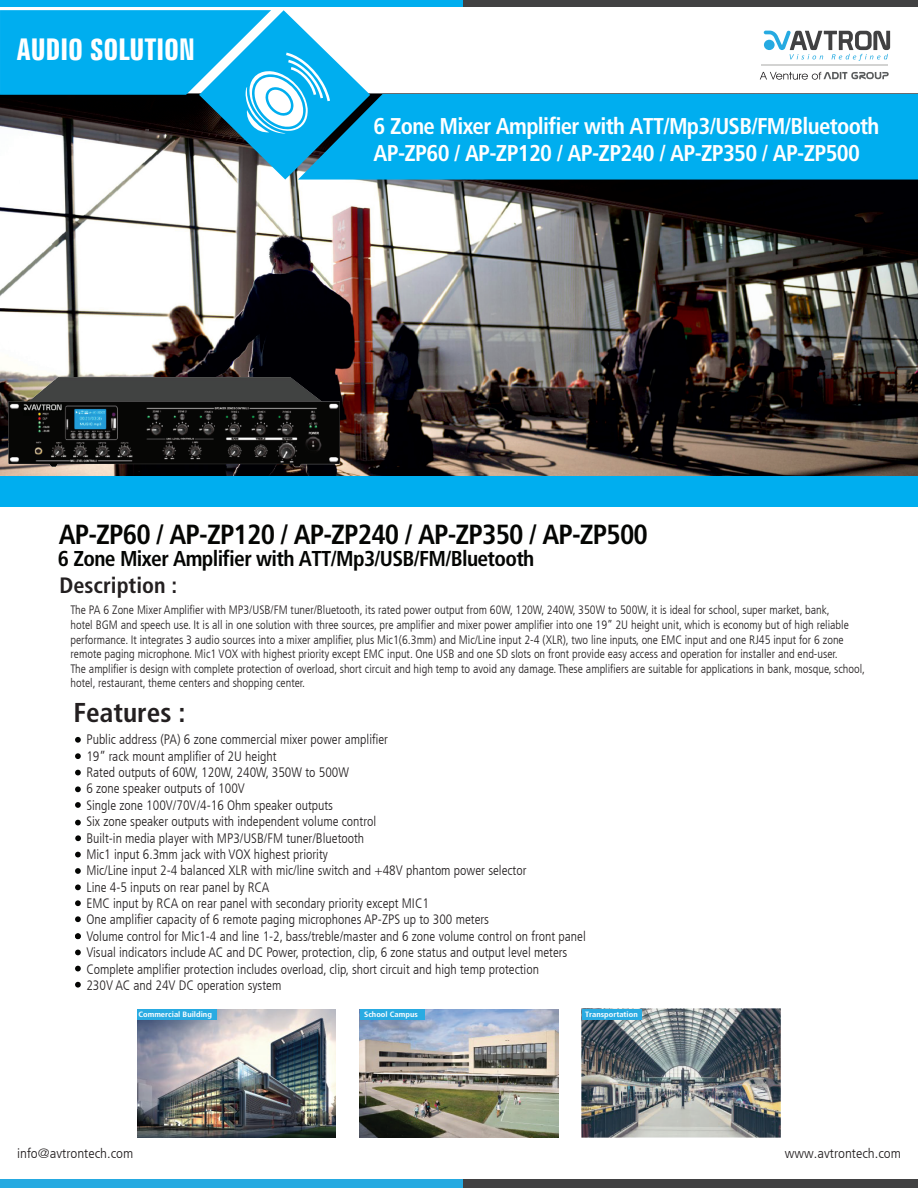
<style>
.page{position:relative;width:918px;height:1188px;background:#fff}
.page>*{position:absolute;margin:0;border:0;box-sizing:border-box;transform-origin:0 0}
.t1{font:700 extra-condensed 30px "Zurich BT";color:#fff}
.t2{font:700 condensed 27.6px "Frutiger LT Com";letter-spacing:-.03em;color:#040503}
.t3{font:700 condensed 27.3px "Frutiger LT Com";color:#231f20}
.t4{font:700 condensed 22.8px/27.5px "Frutiger LT Com";letter-spacing:-.03em;color:#fff}
.t5{font:700 condensed 22.2px "Frutiger LT Com";color:#231f20}
.t6{font:700 condensed 21.45px "Frutiger LT Com";letter-spacing:-.03em;color:#040503}
.t7{font:300 condensed 13.65px/16.4px "Frutiger LT Com";color:#231f20}
.t8{font:300 condensed 13.5px "Frutiger LT Com";color:#231f20;scale:1.1 1}
.t9{font:300 condensed 12.15px/14.5px "Frutiger LT Com";color:#231f20}
.t10{font:700 condensed 7.65px "Frutiger LT Com";color:#fff;scale:1.1 1}
</style>
<div class="page">
<img style="left:0;top:180px;width:918px;height:296px">
<div style="left:0;top:0;width:918px;height:6px;background:#00aeef"></div>
<div style="left:464px;top:0;width:454px;height:6px;background:#414142"></div>
<div style="left:0;top:1179px;width:918px;height:9px;background:#26aae1"></div>
<div style="left:463px;top:1179px;width:455px;height:9px;background:#414142"></div>
<div style="left:370px;top:94px;width:548px;height:86px;background:#00aeef"></div>
<div style="left:0;top:476px;width:918px;height:30px;background:#00aeef"></div>
<hr style="left:762px;top:65px;width:126px;height:1px;background:#d3d3d2">
<svg style="left:760px;top:72px;width:129px;height:8px"></svg>
<svg style="left:764px;top:31px;width:126px;height:30px"></svg>
<svg style="left:75px;top:737px;width:6px;height:6px"></svg>
<svg style="left:75px;top:770px;width:6px;height:5px"></svg>
<svg style="left:75px;top:786px;width:6px;height:6px"></svg>
<svg style="left:75px;top:820px;width:6px;height:5px"></svg>
<svg style="left:75px;top:802px;width:6px;height:6px"></svg>
<svg style="left:75px;top:868px;width:6px;height:6px"></svg>
<svg style="left:75px;top:753px;width:6px;height:6px"></svg>
<svg style="left:75px;top:852px;width:6px;height:5px"></svg>
<svg style="left:75px;top:885px;width:6px;height:5px"></svg>
<svg style="left:75px;top:900px;width:6px;height:6px"></svg>
<svg style="left:75px;top:916px;width:6px;height:6px"></svg>
<svg style="left:75px;top:933px;width:6px;height:6px"></svg>
<svg style="left:75px;top:950px;width:6px;height:5px"></svg>
<svg style="left:75px;top:966px;width:6px;height:5px"></svg>
<svg style="left:75px;top:982px;width:6px;height:6px"></svg>
<svg style="left:75px;top:835px;width:6px;height:6px"></svg>
<svg style="left:0;top:10px;width:370px;height:170px"></svg>
<img style="left:582px;top:1009px;width:199px;height:128px">
<img style="left:360px;top:1009px;width:198px;height:128px">
<div style="left:360px;top:1009px;width:64px;height:11px;background:#29abe2"></div>
<img style="left:137px;top:1009px;width:198px;height:128px">
<div style="left:137px;top:1009px;width:79px;height:11px;background:#29abe2"></div>
<div style="left:582px;top:1009px;width:60px;height:11px;background:#29abe2"></div>
<img style="left:9px;top:377px;width:330px;height:89px">
<svg style="left:22px;top:404px;width:42px;height:8px"></svg>
<div style="left:23px;top:410px;width:10px;height:5px;background:#040503"></div>
<svg style="left:24px;top:404px;width:38px;height:6px"></svg>
<h1 class="t1" style="left:17px;top:33px;width:179px">AUDIO SOLUTION</h1>
<h3 class="t4" style="left:374px;top:112px;width:507px">6 Zone Mixer Amplifier with ATT/Mp3/USB/FM/Bluetooth<br>AP-ZP60 / AP-ZP120 / AP-ZP240 / AP-ZP350 / AP-ZP500</h3>
<h2 class="t2" style="left:59px;top:518px;width:591px">AP-ZP60 / AP-ZP120 / AP-ZP240 / AP-ZP350 / AP-ZP500</h2>
<h3 class="t6" style="left:58px;top:545px;width:478px">6 Zone Mixer Amplifier with ATT/Mp3/USB/FM/Bluetooth</h3>
<h3 class="t5" style="left:59px;top:572px;width:119px">Description :</h3>
<p class="t9" style="left:71px;top:603px;width:796px">The PA 6 Zone Mixer Amplifier with MP3/USB/FM tuner/Bluetooth, its rated power output from 60W, 120W, 240W, 350W to 500W, it is ideal for school, super market, bank,<br>hotel BGM and speech use. It is all in one solution with three sources, pre amplifier and mixer power amplifier into one 19” 2U height unit, which is economy but of high reliable performance. It integrates 3 audio sources into a mixer amplifier, plus Mic1(6.3mm) and Mic/Line input 2-4 (XLR), two line inputs, one EMC input and one RJ45 input for 6 zone remote paging microphone. Mic1 VOX with highest priority except EMC input. One USB and one SD slots on front provide easy access and operation for installer and end-user.<br>The amplifier is design with complete protection of overload, short circuit and high temp to avoid any damage. These amplifiers are suitable for applications in bank, mosque, school, hotel, restaurant, theme centers and shopping center.</p>
<h3 class="t3" style="left:74px;top:697px;width:114px">Features :</h3>
<p class="t7" style="left:86px;top:732px;width:501px">Public address (PA) 6 zone commercial mixer power amplifier<br>19” rack mount amplifier of 2U height<br>Rated outputs of 60W, 120W, 240W, 350W to 500W<br>6 zone speaker outputs of 100V<br>Single zone 100V/70V/4-16 Ohm speaker outputs<br>Six zone speaker outputs with independent volume control<br>Built-in media player with MP3/USB/FM tuner/Bluetooth<br>Mic1 input 6.3mm jack with VOX highest priority<br>Mic/Line input 2-4 balanced XLR with mic/line switch and +48V phantom power selector<br>Line 4-5 inputs on rear panel by RCA<br>EMC input by RCA on rear panel with secondary priority except MIC1<br>One amplifier capacity of 6 remote paging microphones AP-ZPS up to 300 meters<br>Volume control for Mic1-4 and line 1-2, bass/treble/master and 6 zone volume control on front panel Visual indicators include AC and DC Power, protection, clip, 6 zone status and output level meters Complete amplifier protection includes overload, clip, short circuit and high temp protection<br>230V AC and 24V DC operation system</p>
<p class="t10" style="left:138px;top:1010px;width:68px">Commercial Building</p>
<p class="t10" style="left:364px;top:1010px;width:50px">School Campus</p>
<p class="t10" style="left:585px;top:1010px;width:49px">Transportation</p>
<p class="t8" style="left:17px;top:1145px;width:107px">info@avtrontech.com</p>
<p class="t8" style="left:785px;top:1145px;width:107px">www.avtrontech.com</p>
</div>
